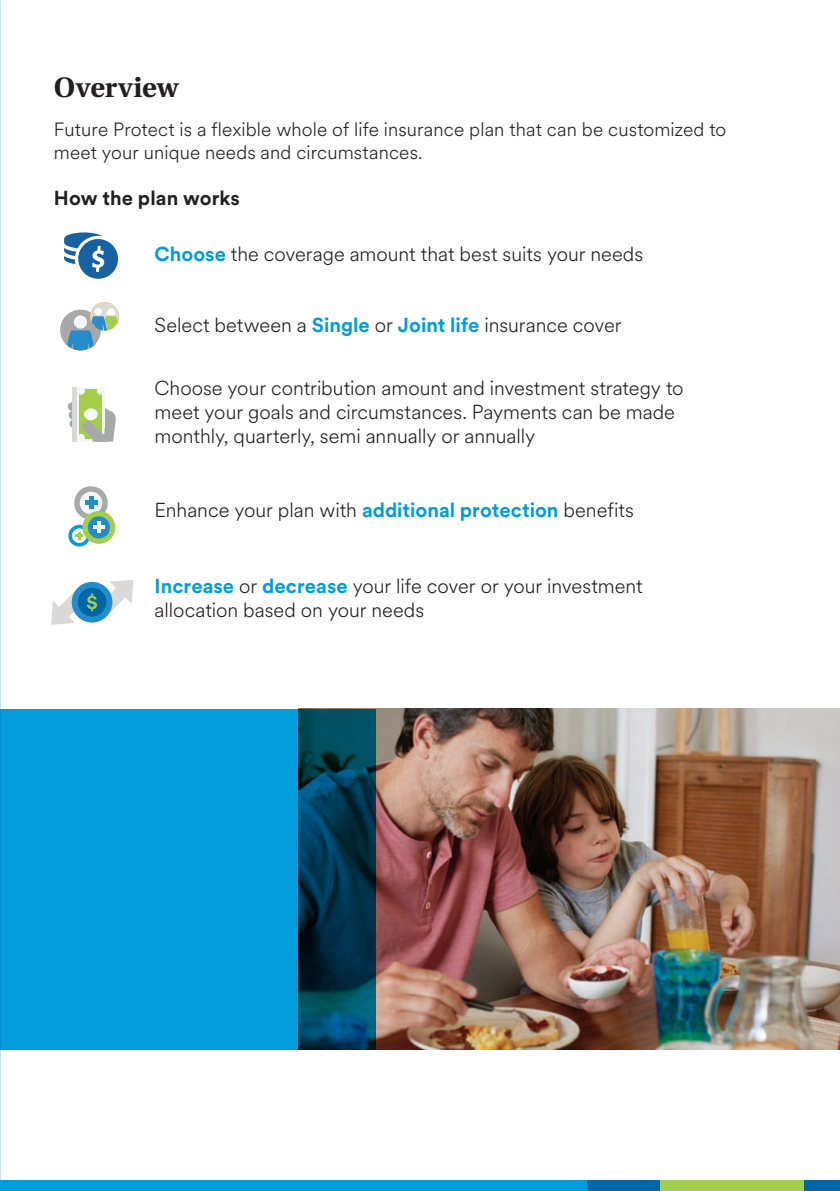
<style>
.page{position:relative;width:840px;height:1191px;background:#fff}
.page>*{position:absolute;margin:0;border:0;box-sizing:border-box;transform-origin:0 0}
.t1{font:700 28px "Utopia";letter-spacing:.01em;color:#231f20}
.t2{font:300 20px/24px "Met Life Circular";color:#231f20}
.t3{font:700 20px "Met Life Circular";letter-spacing:.005em;color:#231f20}
.t4{font:300 19px/22.8px "Met Life Circular";letter-spacing:.005em;color:#231f20}
.s1{font-weight:700;color:#009cdc}
</style>
<div class="page">
<div style="left:586px;top:1179px;width:253px;height:12px;background:#a4cf4e"></div>
<div style="left:0;top:1179px;width:658px;height:12px;background:#009cdc"></div>
<div style="left:586px;top:1179px;width:73px;height:12px;background:#0066a5"></div>
<div style="left:803px;top:1179px;width:36px;height:12px;background:#0066a5"></div>
<svg style="left:64px;top:232px;width:54px;height:47px"></svg>
<div style="left:60px;top:310px;width:41px;height:40px;background:#a8a8a9;border-radius:50%"></div>
<div style="left:90px;top:302px;width:29px;height:29px;background:#dad9d5;border-radius:50%"></div>
<svg style="left:65px;top:308px;width:53px;height:42px"></svg>
<div style="left:68px;top:402px;width:8px;height:9px;background:#a7a8aa;border-radius:50%"></div>
<div style="left:69px;top:411px;width:8px;height:8px;background:#a7a8aa;border-radius:50%"></div>
<svg style="left:69px;top:419px;width:9px;height:9px"></svg>
<div style="left:72px;top:387px;width:27px;height:54px;background:#d9d9d5"></div>
<div style="left:77px;top:387px;width:27px;height:54px;background:#f3f6f7"></div>
<div style="left:80px;top:389px;width:22px;height:50px;background:#a4ce4a"></div>
<div style="left:97px;top:387px;width:7px;height:8px;background:#f3f6f7;border-radius:50%"></div>
<div style="left:77px;top:387px;width:8px;height:8px;background:#f3f6f7;border-radius:50%"></div>
<svg style="left:79px;top:394px;width:37px;height:47px"></svg>
<div style="left:68px;top:525px;width:22px;height:21px;background:#009cdc;border-radius:50%"></div>
<svg style="left:72px;top:528px;width:15px;height:15px"></svg>
<svg style="left:75px;top:532px;width:8px;height:7px"></svg>
<svg style="left:74px;top:486px;width:34px;height:34px"></svg>
<div style="left:80px;top:492px;width:22px;height:22px;background:#f4f5f6;border-radius:50%"></div>
<hr style="left:89px;top:497px;width:4px;height:12px;background:#228dcd">
<hr style="left:85px;top:501px;width:12px;height:4px;background:#228dcd">
<div style="left:82px;top:511px;width:33px;height:33px;background:#a3ce4d;border-radius:50%"></div>
<div style="left:88px;top:516px;width:22px;height:22px;background:#228dcd;border-radius:50%"></div>
<hr style="left:97px;top:521px;width:4px;height:12px;background:#fff">
<hr style="left:93px;top:525px;width:12px;height:4px;background:#fff">
<svg style="left:51px;top:580px;width:82px;height:45px"></svg>
<img style="left:375px;top:709px;width:464px;height:340px">
<svg style="left:0;top:709px;width:375px;height:340px;background:#0087bf"></svg>
<h1 class="t1" style="left:54px;top:71px;width:126px">Overview</h1>
<p class="t4" style="left:54px;top:117px;width:673px">Future Protect is a flexible whole of life insurance plan that can be customized to meet your unique needs and circumstances.</p>
<p class="t3" style="left:54px;top:184px;width:187px">How the plan works</p>
<p class="t2" style="left:154px;top:241px;width:489px"><span class="s1">Choose</span> the coverage amount that best suits your needs</p>
<p class="t2" style="left:154px;top:312px;width:468px">Select between a <span class="s1">Single</span> or <span class="s1">Joint life</span> insurance cover</p>
<p class="t2" style="left:154px;top:375px;width:530px">Choose your contribution amount and investment strategy to meet your goals and circumstances. Payments can be made monthly, quarterly, semi annually or annually</p>
<p class="t2" style="left:154px;top:497px;width:480px">Enhance your plan with <span class="s1">additional protection</span> benefits</p>
<p class="t2" style="left:154px;top:573px;width:489px"><span class="s1">Increase</span> or <span class="s1">decrease</span> your life cover or your investment allocation based on your needs</p>
</div>
